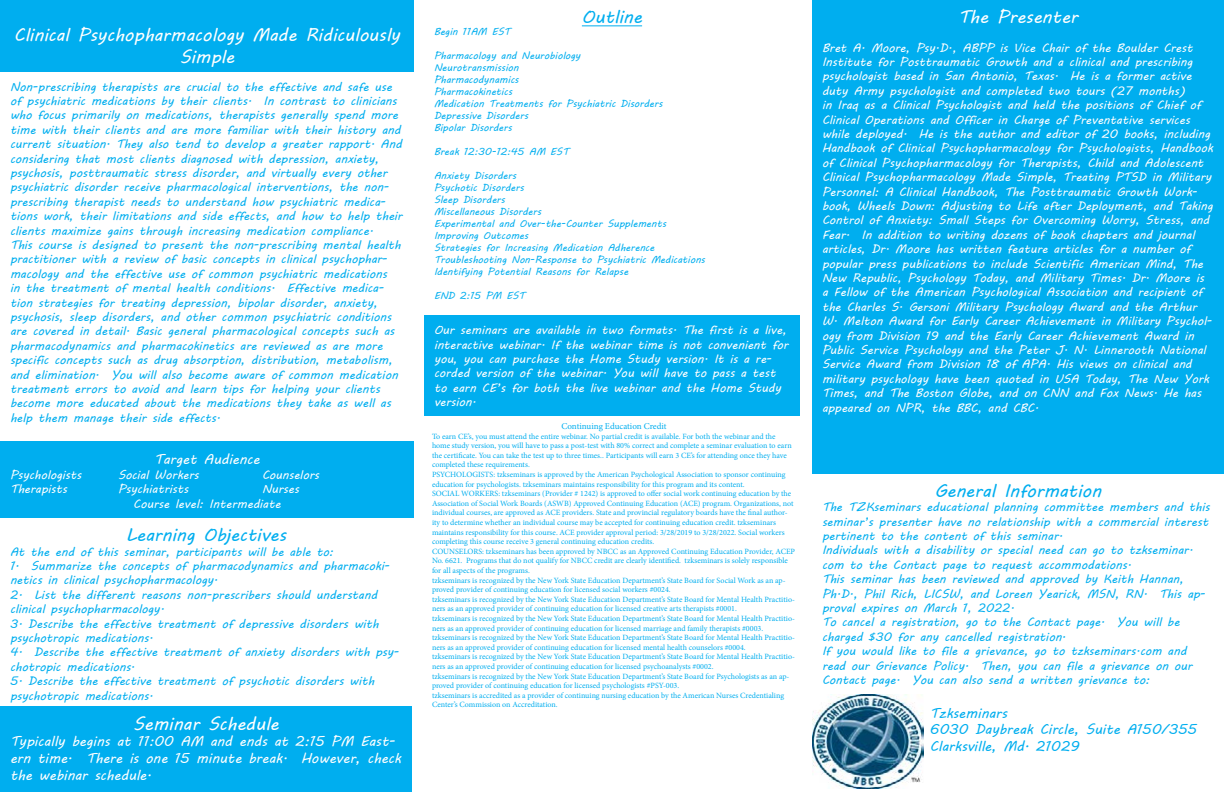
<style>
.page{position:relative;width:1224px;height:792px;background:#fff}
.page>*{position:absolute;margin:0;border:0;box-sizing:border-box;transform-origin:0 0}
.t1{font:18px/21.6px "MV Boli";color:#fff;text-align:center}
.t2{font:18px "MV Boli";color:#00aeef}
.t3{font:14px/16.8px "MV Boli";color:#fff}
.t4{font:14px/16.8px "MV Boli";color:#00aeef}
.t5{font:12px/14.4px "MV Boli";color:#00aeef}
.t6{font:12px/14.4px "MV Boli";color:#fff}
.t7{font:10px/12px "MV Boli";color:#00aeef}
.t8{font:9px "Minion Pro";color:#00aeef}
.t9{font:8px/9.6px "Minion Pro";color:#00aeef}
</style>
<div class="page">
<div style="left:0;top:0;width:414px;height:72px;background:#00aeef"></div>
<div style="left:0;top:442px;width:414px;height:76px;background:#00aeef"></div>
<div style="left:0;top:707px;width:412px;height:85px;background:#00aeef"></div>
<hr style="left:582px;top:25px;width:60px;height:1px;background:#00aeef">
<div style="left:812px;top:0;width:412px;height:474px;background:#00aeef"></div>
<div style="left:424px;top:316px;width:376px;height:100px;background:#00aeef"></div>
<img style="left:812px;top:695px;width:112px;height:93px">
<h1 class="t1" style="left:14px;top:24px;width:388px">Clinical Psychopharmacology Made Ridiculously<br>Simple</h1>
<p class="t5" style="left:10px;top:79px;width:394px">Non-prescribing therapists are crucial to the effective and safe use of psychiatric medications by their clients. In contrast to clinicians who focus primarily on medications, therapists generally spend more time with their clients and are more familiar with their history and current situation. They also tend to develop a greater rapport. And considering that most clients diagnosed with depression, anxiety, psychosis, posttraumatic stress disorder, and virtually every other psychiatric disorder receive pharmacological interventions, the non&shy;prescribing therapist needs to understand how psychiatric medica&shy;tions work, their limitations and side effects, and how to help their clients maximize gains through increasing medication compliance.<br>This course is designed to present the non-prescribing mental health practitioner with a review of basic concepts in clinical psychophar&shy;macology and the effective use of common psychiatric medications<br>in the treatment of mental health conditions. Effective medica&shy;tion strategies for treating depression, bipolar disorder, anxiety, psychosis, sleep disorders, and other common psychiatric conditions are covered in detail. Basic general pharmacological concepts such as pharmacodynamics and pharmacokinetics are reviewed as are more specific concepts such as drug absorption, distribution, metabolism, and elimination. You will also become aware of common medication treatment errors to avoid and learn tips for helping your clients become more educated about the medications they take as well as help them manage their side effects.</p>
<p class="t3" style="left:154px;top:451px;width:107px">Target Audience</p>
<p class="t6" style="left:10px;top:467px;width:73px">Psychologists</p>
<p class="t6" style="left:118px;top:467px;width:82px">Social Workers</p>
<p class="t6" style="left:262px;top:467px;width:59px">Counselors</p>
<p class="t6" style="left:10px;top:482px;width:59px">Therapists</p>
<p class="t6" style="left:118px;top:482px;width:72px">Psychiatrists</p>
<p class="t6" style="left:133px;top:482px;width:167px;text-indent:129px">Nurses<br>Course level: Intermediate</p>
<h1 class="t2" style="left:126px;top:523px;width:162px">Learning Objectives</h1>
<p class="t5" style="left:10px;top:544px;width:325px">At the end of this seminar, participants will be able to:</p>
<p class="t5" style="left:10px;top:558px;width:381px">1. Summarize the concepts of pharmacodynamics and pharmacoki&shy;netics in clinical psychopharmacology.</p>
<p class="t5" style="left:10px;top:587px;width:369px">2. List the different reasons non-prescribers should understand clinical psychopharmacology.</p>
<p class="t5" style="left:10px;top:616px;width:370px">3. Describe the effective treatment of depressive disorders with psychotropic medications.</p>
<p class="t5" style="left:10px;top:645px;width:391px">4. Describe the effective treatment of anxiety disorders with psy&shy;chotropic medications.</p>
<p class="t5" style="left:10px;top:674px;width:366px">5. Describe the effective treatment of psychotic disorders with psychotropic medications.</p>
<h1 class="t1" style="left:133px;top:712px;width:147px">Seminar Schedule</h1>
<p class="t3" style="left:10px;top:733px;width:392px">Typically begins at 11:00 AM and ends at 2:15 PM East&shy;ern time. There is one 15 minute break. However, check the webinar schedule.</p>
<h1 class="t2" style="left:582px;top:4px;width:62px">Outline</h1>
<p class="t7" style="left:434px;top:25px;width:78px">Begin 11AM EST</p>
<p class="t7" style="left:434px;top:49px;width:230px">Pharmacology and Neurobiology<br>Neurotransmission<br>Pharmacodynamics<br>Pharmacokinetics<br>Medication Treatments for Psychiatric Disorders<br>Depressive Disorders<br>Bipolar Disorders</p>
<p class="t7" style="left:434px;top:145px;width:136px">Break 12:30-12:45 AM EST</p>
<p class="t7" style="left:434px;top:169px;width:273px">Anxiety Disorders<br>Psychotic Disorders<br>Sleep Disorders<br>Miscellaneous Disorders<br>Experimental and Over-the-Counter Supplements Improving Outcomes<br>Strategies for Increasing Medication Adherence Troubleshooting Non-Response to Psychiatric Medications Identifying Potential Reasons for Relapse</p>
<p class="t7" style="left:434px;top:289px;width:92px">END 2:15 PM EST</p>
<p class="t6" style="left:434px;top:323px;width:356px">Our seminars are available in two formats. The first is a live, interactive webinar. If the webinar time is not convenient for you, you can purchase the Home Study version. It is a re&shy;corded version of the webinar. You will have to pass a test to earn CE’s for both the live webinar and the Home Study version.</p>
<p class="t8" style="left:561px;top:420px;width:107px">Continuing Education Credit</p>
<p class="t9" style="left:432px;top:431px;width:365px">To earn CE’s, you must attend the entire webinar. No partial credit is available. For both the webinar and the home study version, you will have to pass a post-test with 80% correct and complete a seminar evaluation to earn the certificate. You can take the test up to three times.. Participants will earn 3 CE’s for attending once they have completed these requirements.<br>PSYCHOLOGISTS: tzkseminars is approved by the American Psychological Association to sponsor continuing education for psychologists. tzkseminars maintains responsibility for this program and its content.<br>SOCIAL WORKERS: tzkseminars (Provider # 1242) is approved to offer social work continuing education by the Association of Social Work Boards (ASWB) Approved Continuing Education (ACE) program. Organizations, not individual courses, are approved as ACE providers. State and provincial regulatory boards have the final author&shy;ity to determine whether an individual course may be accepted for continuing education credit. tzkseminars maintains responsibility for this course. ACE provider approval period: 3/28/2019 to 3/28/2022. Social workers completing this course receive 3 general continuing education credits.<br>COUNSELORS: tzkseminars has been approved by NBCC as an Approved Continuing Education Provider, ACEP No. 6621. Programs that do not qualify for NBCC credit are clearly identified. tzkseminars is solely responsible for all aspects of the programs.<br>tzkseminars is recognized by the New York State Education Department’s State Board for Social Work as an ap&shy;proved provider of continuing education for licensed social workers #0024.<br>tzkseminars is recognized by the New York State Education Department’s State Board for Mental Health Practitio&shy;ners as an approved provider of continuing education for licensed creative arts therapists #0001.<br>tzkseminars is recognized by the New York State Education Department’s State Board for Mental Health Practitio&shy;ners as an approved provider of continuing education for licensed marriage and family therapists #0003. tzkseminars is recognized by the New York State Education Department’s State Board for Mental Health Practitio&shy;ners as an approved provider of continuing education for licensed mental health counselors #0004.<br>tzkseminars is recognized by the New York State Education Department’s State Board for Mental Health Practitio&shy;ners as an approved provider of continuing education for licensed psychoanalysts #0002.<br>tzkseminars is recognized by the New York State Education Department’s State Board for Psychologists as an ap&shy;proved provider of continuing education for licensed psychologists #PSY-003.<br>tzkseminars is accredited as a provider of continuing nursing education by the American Nurses Credentialing Center’s Commission on Accreditation.</p>
<h1 class="t1" style="left:958px;top:6px;width:121px">The Presenter</h1>
<p class="t6" style="left:822px;top:40px;width:392px">Bret A. Moore, Psy.D., ABPP is Vice Chair of the Boulder Crest Institute for Posttraumatic Growth and a clinical and prescribing psychologist based in San Antonio, Texas. He is a former active duty Army psychologist and completed two tours (27 months)<br>in Iraq as a Clinical Psychologist and held the positions of Chief of Clinical Operations and Officer in Charge of Preventative services while deployed. He is the author and editor of 20 books, including Handbook of Clinical Psychopharmacology for Psychologists, Handbook of Clinical Psychopharmacology for Therapists, Child and Adolescent Clinical Psychopharmacology Made Simple, Treating PTSD in Military Personnel: A Clinical Handbook, The Posttraumatic Growth Work&shy;book, Wheels Down: Adjusting to Life after Deployment, and Taking Control of Anxiety: Small Steps for Overcoming Worry, Stress, and Fear. In addition to writing dozens of book chapters and journal articles, Dr. Moore has written feature articles for a number of popular press publications to include Scientific American Mind, The New Republic, Psychology Today, and Military Times. Dr. Moore is<br>a Fellow of the American Psychological Association and recipient of the Charles S. Gersoni Military Psychology Award and the Arthur W. Melton Award for Early Career Achievement in Military Psychol&shy;ogy from Division 19 and the Early Career Achievement Award in Public Service Psychology and the Peter J. N. Linnerooth National Service Award from Division 18 of APA. His views on clinical and military psychology have been quoted in USA Today, The New York Times, and The Boston Globe, and on CNN and Fox News. He has appeared on NPR, the BBC, and CBC.</p>
<h1 class="t2" style="left:935px;top:478px;width:168px">General Information</h1>
<p class="t5" style="left:822px;top:500px;width:389px">The TZKseminars educational planning committee members and this seminar’s presenter have no relationship with a commercial interest pertinent to the content of this seminar.<br>Individuals with a disability or special need can go to tzkseminar. com to the Contact page to request accommodations.<br>This seminar has been reviewed and approved by Keith Hannan, Ph.D., Phil Rich, LICSW, and Loreen Yearick, MSN, RN. This ap&shy;proval expires on March 1, 2022.<br>To cancel a registration, go to the Contact page. You will be charged $30 for any cancelled registration.<br>If you would like to file a grievance, go to tzkseminars.com and read our Grievance Policy. Then, you can file a grievance on our Contact page. You can also send a written grievance to:</p>
<p class="t4" style="left:930px;top:704px;width:268px">Tzkseminars<br>6030 Daybreak Circle, Suite A150/355<br>Clarksville, Md. 21029</p>
</div>
